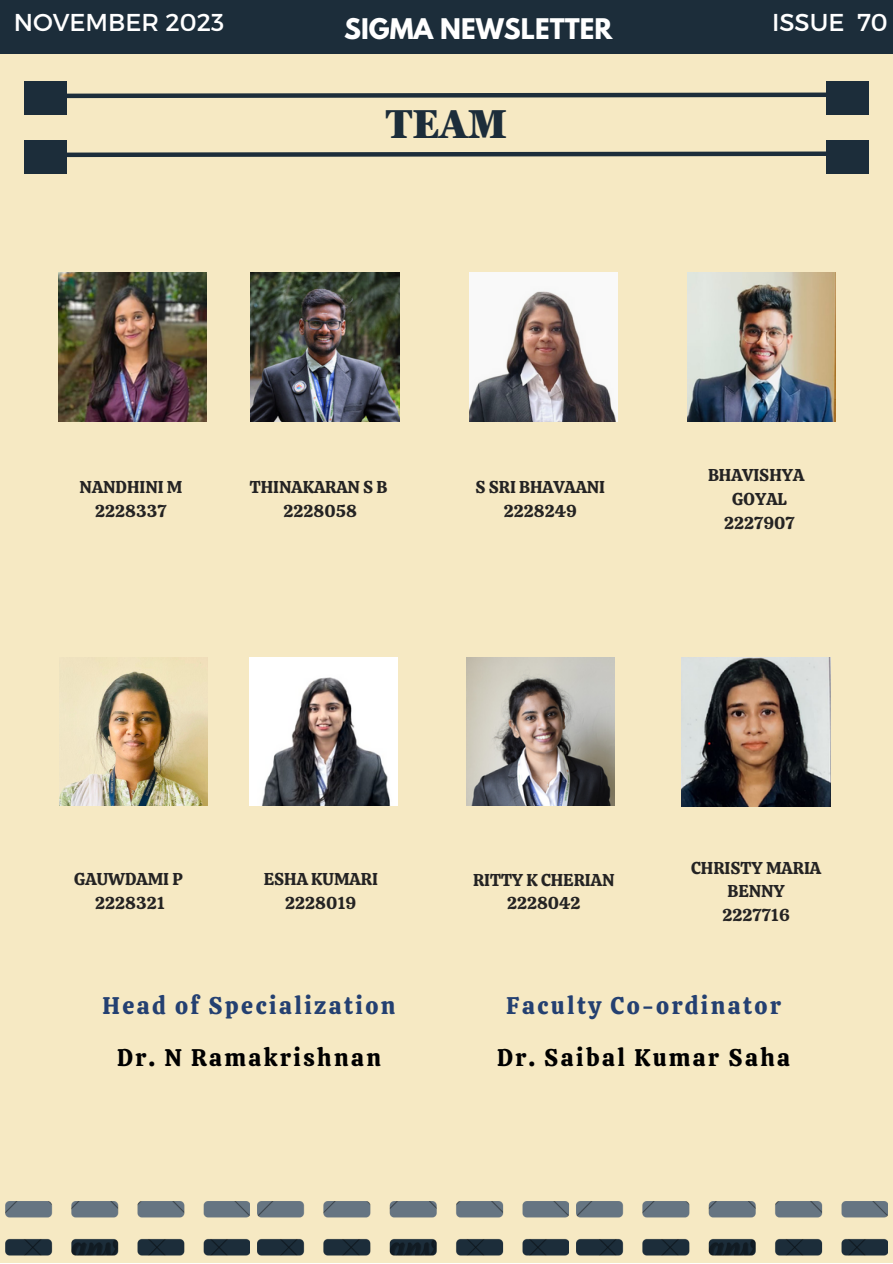
<style>
.page{position:relative;width:893px;height:1264px;background:#fff}
.page>*{position:absolute;margin:0;border:0;box-sizing:border-box;transform-origin:0 0}
.t1{font:900 condensed 40.5px "Georgia Pro";color:#1c2d3a}
.t2{font:700 25.2px "League Spartan";color:#fff}
.t3{font:24.45px "Montserrat";color:#fff}
.t4{font:24px "Calistoga";letter-spacing:.1em;color:#244071}
.t5{font:24px "Calistoga";letter-spacing:.1em;color:#000}
.t6{font:17.1px/23.5px "Calistoga";color:#242323;text-align:center}
</style>
<div class="page">
<div style="left:0;top:0;width:892px;height:1262px;background:#f6e9c3"></div>
<img style="left:5px;top:1201px;width:244px;height:55px">
<img style="left:258px;top:1201px;width:310px;height:55px">
<img style="left:576px;top:1201px;width:311px;height:55px">
<svg style="left:66px;top:149px;width:760px;height:10px"></svg>
<div style="left:826px;top:140px;width:42px;height:34px;background:#1c2d3a"></div>
<div style="left:24px;top:140px;width:42px;height:34px;background:#1c2d3a"></div>
<svg style="left:66px;top:90px;width:760px;height:10px"></svg>
<div style="left:826px;top:81px;width:42px;height:34px;background:#1c2d3a"></div>
<div style="left:24px;top:81px;width:42px;height:34px;background:#1c2d3a"></div>
<div style="left:0;top:0;width:892px;height:54px;background:#1c2d3a"></div>
<img style="left:58px;top:273px;width:149px;height:148px">
<img style="left:469px;top:273px;width:148px;height:148px">
<img style="left:59px;top:657px;width:149px;height:148px">
<img style="left:466px;top:657px;width:148px;height:148px">
<img style="left:250px;top:273px;width:149px;height:148px">
<img style="left:249px;top:657px;width:149px;height:148px">
<img style="left:687px;top:273px;width:148px;height:148px">
<img style="left:681px;top:658px;width:149px;height:148px">
<p class="t3" style="left:14px;top:7px;width:212px">NOVEMBER 2023</p>
<p class="t2" style="left:344px;top:16px;width:270px">SIGMA NEWSLETTER</p>
<p class="t3" style="left:772px;top:7px;width:117px">ISSUE 70</p>
<p class="t1" style="left:386px;top:101px;width:122px">TEAM</p>
<p class="t6" style="left:80px;top:475px;width:104px">NANDHINI M</p>
<p class="t6" style="left:95px;top:499px;width:73px">2228337</p>
<p class="t6" style="left:250px;top:475px;width:139px">THINAKARAN S B</p>
<p class="t6" style="left:283px;top:499px;width:75px">2228058</p>
<p class="t6" style="left:475px;top:475px;width:131px">S SRI BHAVAANI</p>
<p class="t6" style="left:504px;top:499px;width:74px">2228249</p>
<p class="t6" style="left:708px;top:463px;width:98px">BHAVISHYA<br>GOYAL</p>
<p class="t6" style="left:724px;top:511px;width:72px">2227907</p>
<p class="t6" style="left:74px;top:867px;width:110px">GAUWDAMI P</p>
<p class="t6" style="left:95px;top:891px;width:71px">2228321</p>
<p class="t6" style="left:264px;top:867px;width:116px">ESHA KUMARI</p>
<p class="t6" style="left:285px;top:891px;width:73px">2228019</p>
<p class="t6" style="left:473px;top:867px;width:143px">RITTY K CHERIAN</p>
<p class="t6" style="left:507px;top:891px;width:75px">2228042</p>
<p class="t6" style="left:691px;top:856px;width:131px">CHRISTY MARIA<br>BENNY</p>
<p class="t6" style="left:722px;top:903px;width:69px">2227716</p>
<p class="t4" style="left:103px;top:990px;width:294px">Head of Specialization</p>
<p class="t5" style="left:117px;top:1041px;width:265px">Dr. N Ramakrishnan</p>
<p class="t4" style="left:506px;top:990px;width:276px">Faculty Co-ordinator</p>
<p class="t5" style="left:497px;top:1041px;width:294px">Dr. Saibal Kumar Saha</p>
</div>
